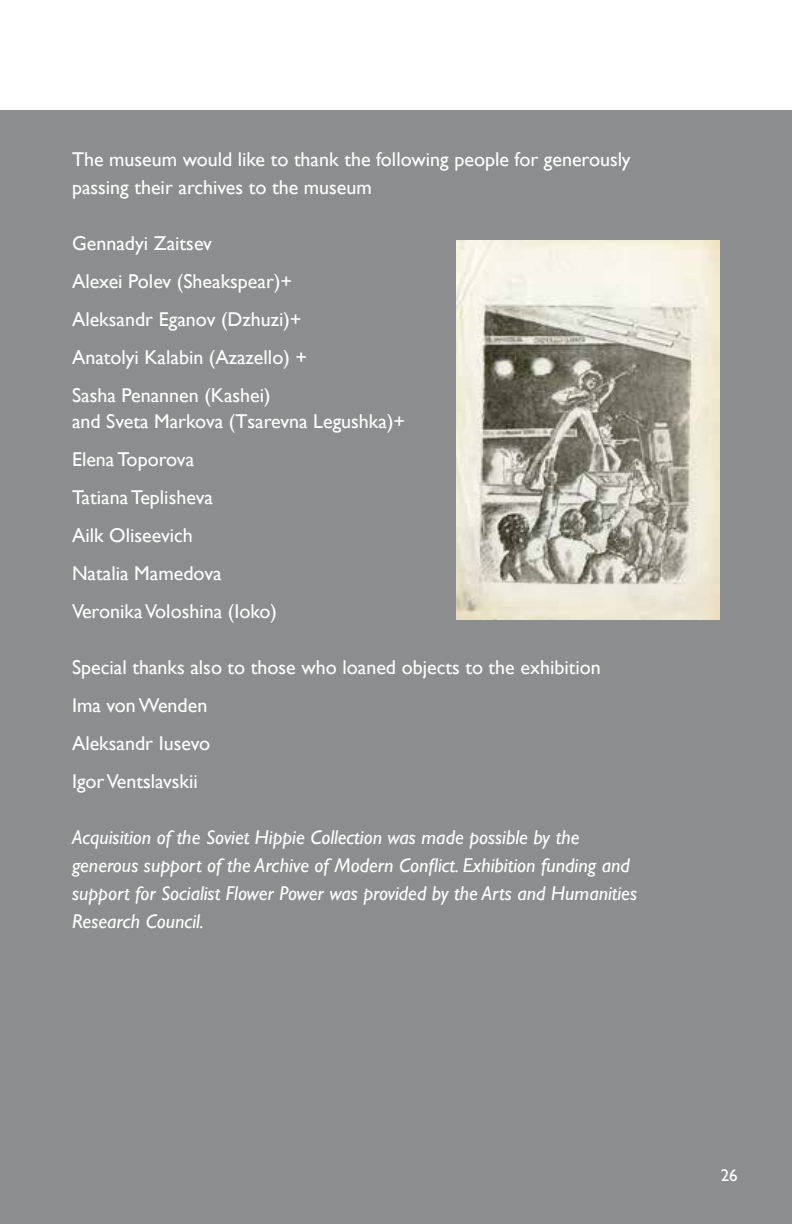
<style>
.page{position:relative;width:792px;height:1224px;background:#fff}
.page>*{position:absolute;margin:0;border:0;box-sizing:border-box;transform-origin:0 0}
.t1{font:20px/38px "Gill Sans";color:#fff}
.t2{font:italic 20px/28px "Gill Sans";color:#fff}
.t3{font:17px "Gill Sans";color:#fff}
</style>
<div class="page">
<div style="left:0;top:111px;width:792px;height:1113px;background:#8c8d8e"></div>
<img style="left:457px;top:240px;width:263px;height:379px">
<p class="t1" style="left:72px;top:145px;width:560px;line-height:28px">The museum would like to thank the following people for generously passing their archives to the museum</p>
<p class="t1" style="left:72px;top:224px;width:237px">Gennadyi Zaitsev<br>Alexei Polev (Shеаkspear)+<br>Aleksandr Eganov (Dzhuzi)+<br>Anatolyi Kalabin (Azazello) +<br>Sasha Penannen (Kashei)</p>
<p class="t1" style="left:72px;top:402px;width:335px">and Sveta Markova (Tsarevna Legushka)+<br>Elena Toporova<br>Tatiana Teplisheva<br>Ailk Oliseevich<br>Natalia Mamedova<br>Veronika Voloshina (Ioko)</p>
<p class="t1" style="left:72px;top:648px;width:530px">Special thanks also to those who loaned objects to the exhibition<br>Ima von Wenden<br>Aleksandr Iusevo<br>Igor Ventslavskii</p>
<p class="t2" style="left:72px;top:823px;width:567px">Acquisition of the Soviet Hippie Collection was made possible by the generous support of the Archive of Modern Conflict. Exhibition funding and support for Socialist Flower Power was provided by the Arts and Humanities Research Council.</p>
<p class="t3" style="left:721px;top:1165px;width:18px">26</p>
</div>
